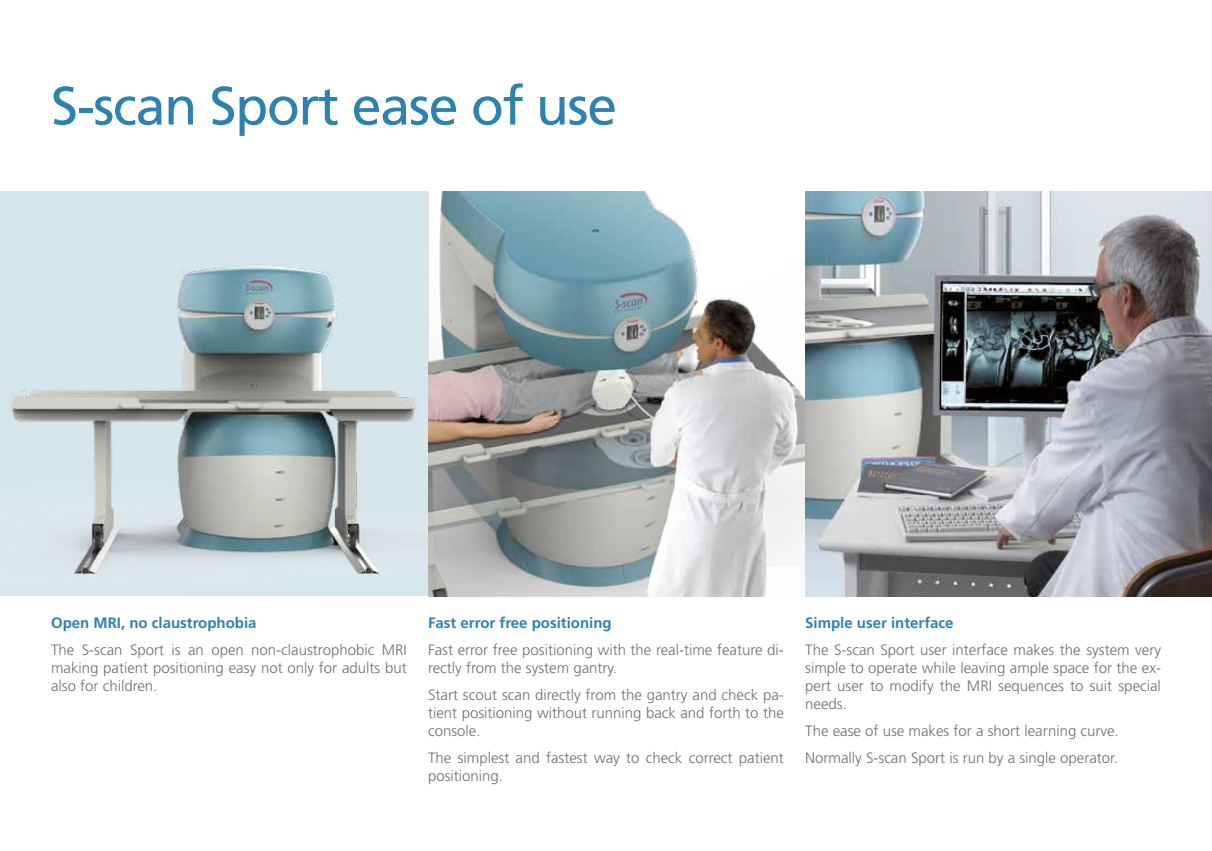
<style>
.page{position:relative;width:1212px;height:851px;background:#fff}
.page>*{position:absolute;margin:0;border:0;box-sizing:border-box;transform-origin:0 0}
.t1{font:54px "Frutiger";letter-spacing:-.025em;color:#2d82b0}
.t2{font:300 15px/18px "Frutiger";color:#706f6f;text-align:justify}
.t3{font:700 15px "Frutiger";color:#2d82b0}
</style>
<div class="page">
<img style="left:0;top:191px;width:804px;height:405px">
<img style="left:806px;top:191px;width:406px;height:405px">
<h1 class="t1" style="left:51px;top:74px;width:568px">S-scan Sport ease of use</h1>
<p class="t3" style="left:51px;top:614px;width:207px">Open MRI, no claustrophobia</p>
<p class="t2" style="left:51px;top:641px;width:357px">The S-scan Sport is an open non-claustrophobic MRI making patient positioning easy not only for adults but also for children.</p>
<p class="t3" style="left:428px;top:614px;width:185px">Fast error free positioning</p>
<p class="t2" style="left:428px;top:641px;width:357px">Fast error free positioning with the real-time feature di&shy;rectly from the system gantry.</p>
<p class="t2" style="left:428px;top:686px;width:357px">Start scout scan directly from the gantry and check pa&shy;tient positioning without running back and forth to the console.</p>
<p class="t2" style="left:428px;top:749px;width:357px">The simplest and fastest way to check correct patient positioning.</p>
<p class="t3" style="left:805px;top:614px;width:150px">Simple user interface</p>
<p class="t2" style="left:805px;top:641px;width:357px">The S-scan Sport user interface makes the system very simple to operate while leaving ample space for the ex&shy;pert user to modify the MRI sequences to suit special needs.</p>
<p class="t2" style="left:805px;top:717px;width:315px;line-height:27px">The ease of use makes for a short learning curve.<br>Normally S-scan Sport is run by a single operator.</p>
</div>
